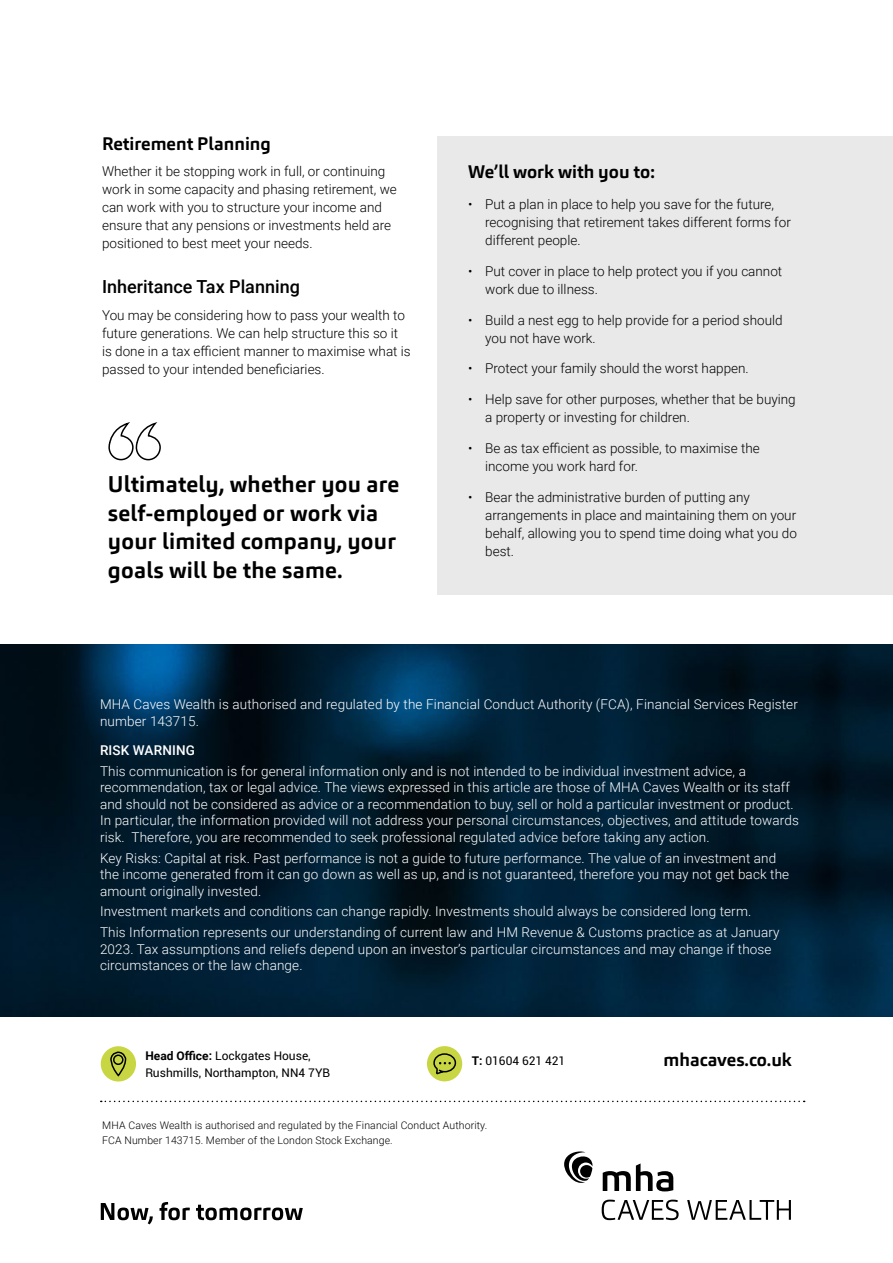
<style>
.page{position:relative;width:893px;height:1263px;background:#fff}
.page>*{position:absolute;margin:0;border:0;box-sizing:border-box;transform-origin:0 0}
.t1{font:700 22.5px/28.5px "Carnac";letter-spacing:.01em;color:#000}
.t2{font:700 18px "Carnac";color:#000}
.t3{font:500 18px "Roboto";color:#000}
.t4{font:300 13.5px/16.5px "Roboto";letter-spacing:.01em;color:#fff}
.t5{font:300 13.5px/18px "Roboto";color:#000}
.t6{font:500 13.5px "Roboto";letter-spacing:.01em;color:#fff}
.t7{font:12px/16.5px "Roboto";color:#000}
.t8{font:300 10.5px/15px "Roboto";letter-spacing:.01em;color:#000}
.s1{font-weight:700}
</style>
<div class="page">
<div style="left:438px;top:136px;width:455px;height:458px;background:#e9e9e9"></div>
<svg style="left:101px;top:1202px;width:202px;height:22px"></svg>
<div style="left:101px;top:1046px;width:35px;height:35px;background:#c9d643;border-radius:50%"></div>
<svg style="left:110px;top:1052px;width:17px;height:28px"></svg>
<div style="left:427px;top:1046px;width:35px;height:35px;background:#c9d643;border-radius:50%"></div>
<svg style="left:433px;top:1053px;width:24px;height:22px"></svg>
<img style="left:0;top:644px;width:893px;height:372px">
<svg style="left:603px;top:1163px;width:70px;height:28px"></svg>
<svg style="left:564px;top:1151px;width:28px;height:32px"></svg>
<svg style="left:602px;top:1199px;width:189px;height:21px"></svg>
<svg style="left:101px;top:1101px;width:704px;height:1px"></svg>
<svg style="left:108px;top:423px;width:53px;height:38px"></svg>
<h2 class="t2" style="left:102px;top:132px;width:170px">Retirement Planning</h2>
<p class="t5" style="left:102px;top:162px;width:296px">Whether it be stopping work in full, or continuing work in some capacity and phasing retirement, we can work with you to structure your income and ensure that any pensions or investments held are positioned to best meet your needs.</p>
<h2 class="t3" style="left:102px;top:274px;width:199px">Inheritance Tax Planning</h2>
<p class="t5" style="left:102px;top:305px;width:310px">You may be considering how to pass your wealth to future generations. We can help structure this so it is done in a tax efficient manner to maximise what is passed to your intended beneficiaries.</p>
<h1 class="t1" style="left:108px;top:470px;width:293px">Ultimately, whether you are self-employed or work via your limited company, your goals will be the same.</h1>
<h2 class="t2" style="left:468px;top:160px;width:188px">We’ll work with you to:</h2>
<p class="t5" style="left:485px;top:195px;width:307px;text-indent:-17px">• Put a plan in place to help you save for the future, recognising that retirement takes different forms for different people.</p>
<p class="t5" style="left:485px;top:261px;width:299px;text-indent:-17px">• Put cover in place to help protect you if you cannot work due to illness.</p>
<p class="t5" style="left:485px;top:310px;width:299px;text-indent:-17px">• Build a nest egg to help provide for a period should you not have work.</p>
<p class="t5" style="left:468px;top:359px;width:282px">• Protect your family should the worst happen.</p>
<p class="t5" style="left:485px;top:390px;width:312px;text-indent:-17px">• Help save for other purposes, whether that be buying a property or investing for children.</p>
<p class="t5" style="left:485px;top:438px;width:276px;text-indent:-17px">• Be as tax efficient as possible, to maximise the income you work hard for.</p>
<p class="t5" style="left:485px;top:487px;width:313px;text-indent:-17px">• Bear the administrative burden of putting any arrangements in place and maintaining them on your behalf, allowing you to spend time doing what you do best.</p>
<p class="t4" style="left:100px;top:696px;width:699px">MHA Caves Wealth is authorised and regulated by the Financial Conduct Authority (FCA), Financial Services Register number 143715.</p>
<p class="t6" style="left:100px;top:741px;width:96px">RISK WARNING</p>
<p class="t4" style="left:100px;top:762px;width:700px">This communication is for general information only and is not intended to be individual investment advice, a recommendation, tax or legal advice. The views expressed in this article are those of MHA Caves Wealth or its staff and should not be considered as advice or a recommendation to buy, sell or hold a particular investment or product.<br>In particular, the information provided will not address your personal circumstances, objectives, and attitude towards risk. Therefore, you are recommended to seek professional regulated advice before taking any action.</p>
<p class="t4" style="left:100px;top:849px;width:691px">Key Risks: Capital at risk. Past performance is not a guide to future performance. The value of an investment and the income generated from it can go down as well as up, and is not guaranteed, therefore you may not get back the amount originally invested.</p>
<p class="t4" style="left:100px;top:901px;width:681px;line-height:20.7px">Investment markets and conditions can change rapidly. Investments should always be considered long term.<br>This Information represents our understanding of current law and HM Revenue &amp; Customs practice as at January</p>
<p class="t4" style="left:100px;top:940px;width:673px">2023. Tax assumptions and reliefs depend upon an investor’s particular circumstances and may change if those circumstances or the law change.</p>
<p class="t7" style="left:145px;top:1047px;width:186px"><span class="s1">Head Office:</span> Lockgates House,<br>Rushmills, Northampton, NN4 7YB</p>
<p class="t7" style="left:472px;top:1052px;width:95px"><span class="s1">T:</span> 01604 621 421</p>
<h2 class="t2" style="left:664px;top:1048px;width:130px">mhacaves.co.uk</h2>
<p class="t8" style="left:102px;top:1118px;width:387px">MHA Caves Wealth is authorised and regulated by the Financial Conduct Authority.<br>FCA Number 143715. Member of the London Stock Exchange.</p>
</div>
